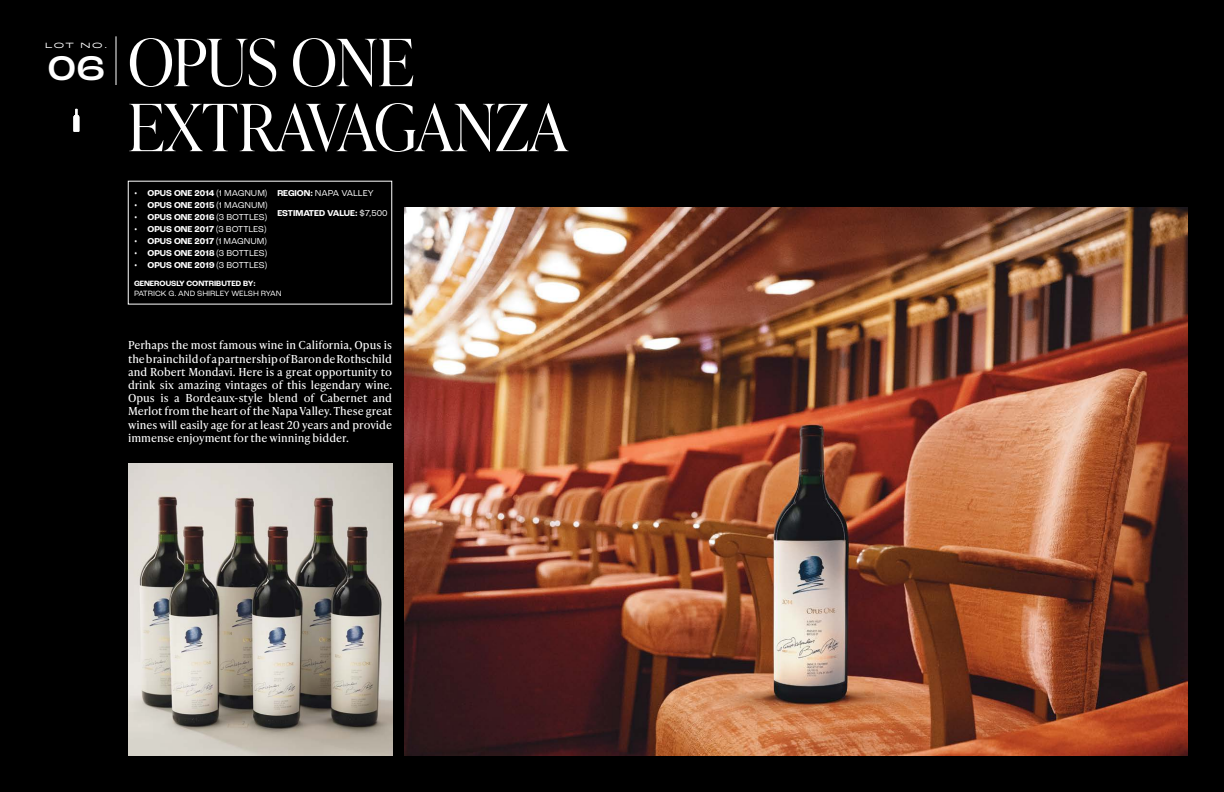
<style>
.page{position:relative;width:1224px;height:792px;background:#000}
.page>*{position:absolute;margin:0;border:0;box-sizing:border-box;transform-origin:0 0}
.t1{font:300 65px/65px "Ivy Presto Display";letter-spacing:-.01em;color:#fff}
.t2{font:100 60px "Ivy Presto Display";color:#fff}
.t3{font:11px/13.2px "Ivy Presto Text";color:#fff;text-align:justify}
.t4{font:700 9px "Roc Grotesk";color:#fff}
.t5{font:9px "Roc Grotesk";color:#fff}
.t6{font:8px "Roc Grotesk";color:#fff}
.t7{font:700 8px "Roc Grotesk";color:#fff}
.t8{font:8px "Roc Grotesk Extra Wide";color:#fff}
.s1{font-family:"Roc Grotesk";font-weight:500;font-stretch:expanded;font-size:36px}
.s2{font-weight:400}
.s3{font-weight:700}
</style>
<div class="page">
<img style="left:128px;top:463px;width:264px;height:293px">
<img style="left:404px;top:207px;width:784px;height:549px">
<svg style="left:74px;top:109px;width:5px;height:23px"></svg>
<hr style="left:116px;top:36px;width:1px;height:49px;background:#fff">
<h2 class="t2" style="left:128px;top:18px;width:353px">LOREM IPSUM</h2>
<h1 class="t1" style="left:128px;top:27px;width:441px;text-indent:-80px"><span class="s1">06</span> OPUS ONE<br>EXTRAVAGANZA</h1>
<p class="t8" style="left:45px;top:40px;width:64px">LOT NO.</p>
<p class="t4" style="left:134px;top:187px;width:135px">• OPUS ONE 2014 <span class="s2">(1 MAGNUM)</span></p>
<p class="t4" style="left:134px;top:199px;width:135px">• OPUS ONE 2015 <span class="s2">(1 MAGNUM)</span></p>
<p class="t4" style="left:134px;top:211px;width:135px">• OPUS ONE 2016 <span class="s2">(3 BOTTLES)</span></p>
<p class="t4" style="left:134px;top:223px;width:134px">• OPUS ONE 2017 <span class="s2">(3 BOTTLES)</span></p>
<p class="t4" style="left:134px;top:235px;width:134px">• OPUS ONE 2017 <span class="s2">(1 MAGNUM)</span></p>
<p class="t4" style="left:134px;top:247px;width:135px">• OPUS ONE 2018 <span class="s2">(3 BOTTLES)</span></p>
<p class="t4" style="left:134px;top:259px;width:135px">• OPUS ONE 2019 <span class="s2">(3 BOTTLES)</span></p>
<p class="t5" style="left:277px;top:188px;width:98px"><span class="s3">REGION:</span> NAPA VALLEY</p>
<p class="t4" style="left:277px;top:207px;width:112px">ESTIMATED VALUE: <span class="s2">$7,500</span></p>
<p class="t7" style="left:134px;top:278px;width:123px">GENEROUSLY CONTRIBUTED BY:</p>
<p class="t6" style="left:134px;top:288px;width:149px">PATRICK G. AND SHIRLEY WELSH RYAN</p>
<p class="t3" style="left:128px;top:338px;width:266px">Perhaps the most famous wine in California, Opus is the brainchild of a partnership of Baron de Rothschild and Robert Mondavi. Here is a great opportunity to drink six amazing vintages of this legendary wine.<br>Opus is a Bordeaux-style blend of Cabernet and Merlot from the heart of the Napa Valley. These great wines will easily age for at least 20 years and provide immense enjoyment for the winning bidder.</p>
</div>
